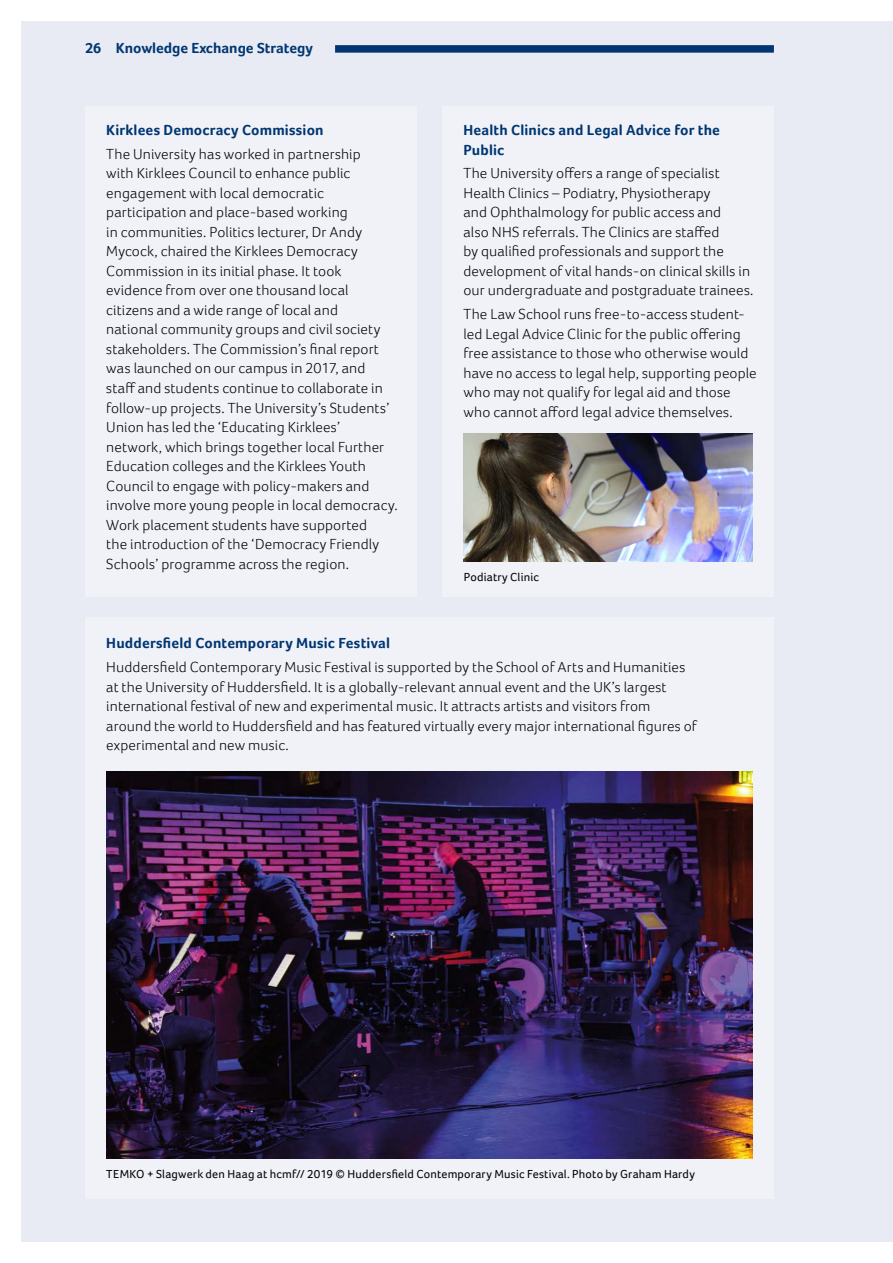
<style>
.page{position:relative;width:893px;height:1263px;background:#fff}
.page>*{position:absolute;margin:0;border:0;box-sizing:border-box;transform-origin:0 0}
.Body_copy_2_spacing{font:300 15px/19.5px "Foco";letter-spacing:.01em;color:#000}
.Body_copy_indented_6{font:300 15px/19.5px "Foco";letter-spacing:.01em;color:#000}
.Body_bold_2_spacing{font:700 15px/19.5px "Foco";letter-spacing:.01em;color:#003671}
.Body_copy_2_spacing-2{font:700 15px "Foco";letter-spacing:.015em;color:#003671}
.Body_copy_2_spacing-3{font:12px "Foco";letter-spacing:.015em;color:#000}
</style>
<div class="page">
<div style="left:21px;top:21px;width:872px;height:1221px;background:#e8eaf4"></div>
<div style="left:335px;top:45px;width:439px;height:8px;background:#003671"></div>
<div style="left:442px;top:106px;width:332px;height:490px;background:#f1f2f8"></div>
<div style="left:85px;top:106px;width:332px;height:490px;background:#f1f2f8"></div>
<div style="left:85px;top:617px;width:689px;height:582px;background:#f1f2f8"></div>
<img style="left:106px;top:771px;width:647px;height:387px">
<img style="left:464px;top:434px;width:289px;height:127px">
<p class="Body_bold_2_spacing" style="left:85px;top:38px;width:229px">26 Knowledge Exchange Strategy</p>
<p class="Body_copy_2_spacing-2" style="left:106px;top:121px;width:219px">Kirklees Democracy Commission</p>
<p class="Body_copy_2_spacing" style="left:106px;top:144px;width:293px">The University has worked in partnership<br>with Kirklees Council to enhance public engagement with local democratic participation and place-based working<br>in communities. Politics lecturer, Dr Andy Mycock, chaired the Kirklees Democracy Commission in its initial phase. It took evidence from over one thousand local citizens and a wide range of local and<br>national community groups and civil society stakeholders. The Commission’s final report was launched on our campus in 2017, and staff and students continue to collaborate in follow-up projects. The University’s Students’ Union has led the ‘Educating Kirklees’ network, which brings together local Further Education colleges and the Kirklees Youth Council to engage with policy-makers and involve more young people in local democracy.<br>Work placement students have supported<br>the introduction of the ‘Democracy Friendly Schools’ programme across the region.</p>
<p class="Body_bold_2_spacing" style="left:463px;top:120px;width:258px">Health Clinics and Legal Advice for the<br>Public</p>
<p class="Body_copy_2_spacing" style="left:463px;top:164px;width:292px">The University offers a range of specialist Health Clinics – Podiatry, Physiotherapy<br>and Ophthalmology for public access and<br>also NHS referrals. The Clinics are staffed<br>by qualified professionals and support the development of vital hands-on clinical skills in our undergraduate and postgraduate trainees.</p>
<p class="Body_copy_indented_6" style="left:463px;top:304px;width:295px">The Law School runs free-to-access student&shy;led Legal Advice Clinic for the public offering free assistance to those who otherwise would have no access to legal help, supporting people who may not qualify for legal aid and those who cannot afford legal advice themselves.</p>
<p class="Body_copy_2_spacing-3" style="left:464px;top:570px;width:77px">Podiatry Clinic</p>
<p class="Body_copy_2_spacing-2" style="left:106px;top:634px;width:285px">Huddersfield Contemporary Music Festival</p>
<p class="Body_copy_2_spacing" style="left:106px;top:657px;width:592px">Huddersfield Contemporary Music Festival is supported by the School of Arts and Humanities at the University of Huddersfield. It is a globally-relevant annual event and the UK’s largest international festival of new and experimental music. It attracts artists and visitors from around the world to Huddersfield and has featured virtually every major international figures of experimental and new music.</p>
<p class="Body_copy_2_spacing-3" style="left:106px;top:1167px;width:590px">TEMKO + Slagwerk den Haag at hcmf// 2019 © Huddersfield Contemporary Music Festival. Photo by Graham Hardy</p>
</div>
